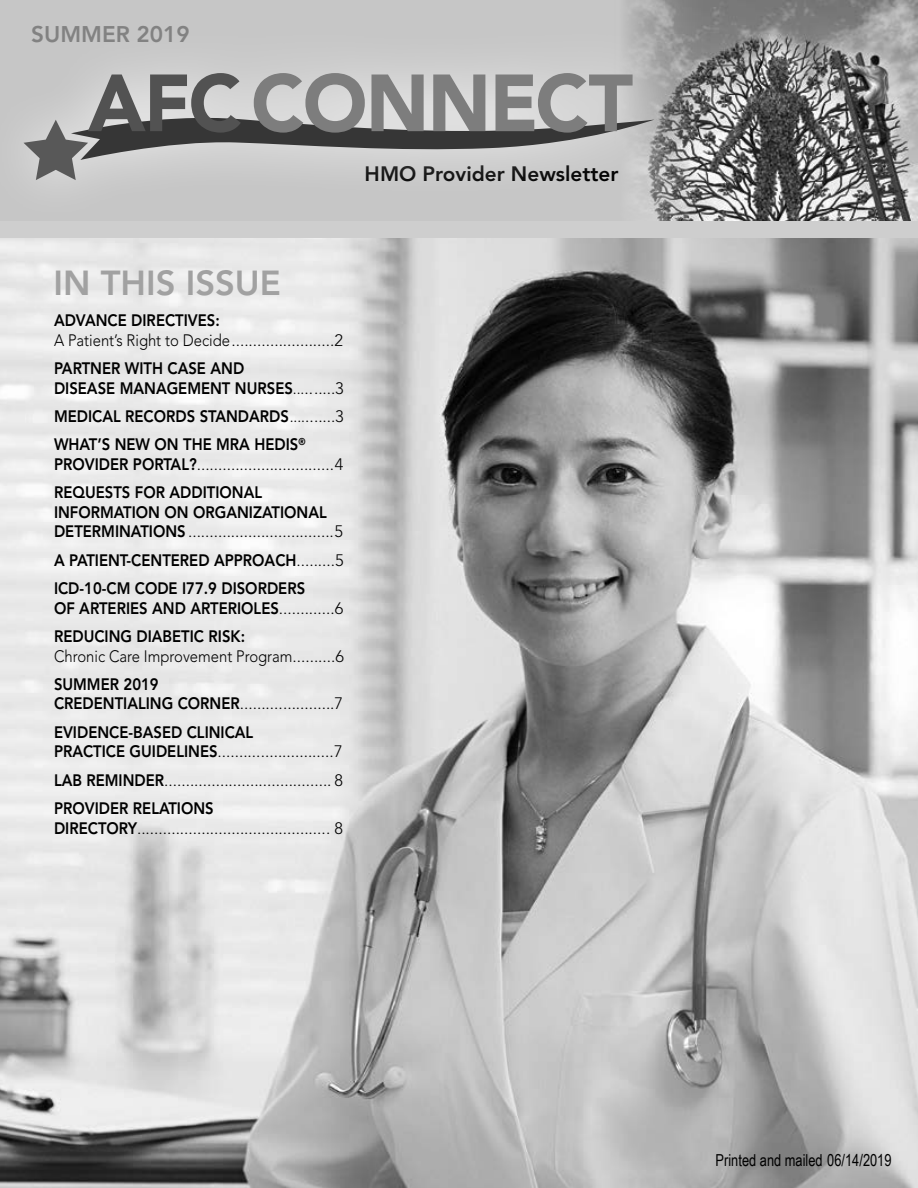
<style>
.page{position:relative;width:918px;height:1188px;background:#fff}
.page>*{position:absolute;margin:0;border:0;box-sizing:border-box;transform-origin:0 0}
.t1{font:900 80.1px "Avenir";letter-spacing:-.02em;color:#7d7d7d}
.t2{font:800 34.5px "Avenir";color:#a1a1a1}
.body_sans{font:800 22.5px "Avenir";color:#828282}
.body_sans-2{font:800 20.7px "Avenir";color:#000}
.t3{font:800 16.5px/19.5px "Avenir";color:#000;scale:.9 1}
.t4{font:300 16.5px/19.5px "Avenir";color:#000;scale:.9 1}
.t5{font:300 16.5px/19.5px "Avenir";color:#000}
.t6{font:16.5px "Arial Narrow";color:#000;scale:.95 1}
.s1{color:#525252}
.s2{font-weight:800}
.s3{font-weight:300}
</style>
<div class="page">
<img style="left:714px;top:0;width:204px;height:221px">
<svg style="left:0;top:0;width:714px;height:221px;background:#b4b4b4"></svg>
<div style="left:0;top:25px;width:689px;height:201px;background:#fff;opacity:.75"></div>
<svg style="left:24px;top:112px;width:630px;height:68px;background:#a5a5a5"></svg>
<img style="left:0;top:238px;width:918px;height:950px">
<div style="left:0;top:221px;width:918px;height:17px;background:#cecece"></div>
<p class="body_sans" style="left:31px;top:21px;width:160px">SUMMER 2019</p>
<p class="t1" style="left:88px;top:35px;width:547px"><span class="s1">AFC</span>CONNECT</p>
<p class="body_sans-2" style="left:365px;top:161px;width:255px">HMO Provider Newsletter</p>
<p class="t2" style="left:54px;top:262px;width:229px">IN THIS ISSUE</p>
<p class="t4" style="left:54px;top:311px;width:323px"><span class="s2">ADVANCE DIRECTIVES:<br></span>A Patient’s Right to Decide........................2</p>
<p class="t3" style="left:54px;top:359px;width:323px">PARTNER WITH CASE AND<br>DISEASE MANAGEMENT NURSES<span class="s3">..........3</span></p>
<p class="t3" style="left:54px;top:407px;width:323px">MEDICAL RECORDS STANDARDS<span class="s3">...........3</span></p>
<p class="t3" style="left:54px;top:435px;width:323px">WHAT’S NEW ON THE MRA HEDIS<sup>®<br></sup>PROVIDER PORTAL?<span class="s3">................................4</span></p>
<p class="t3" style="left:54px;top:483px;width:323px">REQUESTS FOR ADDITIONAL<br>INFORMATION ON ORGANIZATIONAL<br>DETERMINATIONS <span class="s3">..................................5</span></p>
<p class="t3" style="left:54px;top:550px;width:323px">A PATIENT-CENTERED APPROACH<span class="s3">.........5</span></p>
<p class="t3" style="left:54px;top:579px;width:323px">ICD-10-CM CODE I77.9 DISORDERS<br>OF ARTERIES AND ARTERIOLES<span class="s3">.............6</span></p>
<p class="t4" style="left:54px;top:627px;width:324px"><span class="s2">REDUCING DIABETIC RISK:<br></span>Chronic Care Improvement Program..........6</p>
<p class="t3" style="left:54px;top:675px;width:323px">SUMMER 2019<br>CREDENTIALING CORNER<span class="s3">......................7</span></p>
<p class="t3" style="left:54px;top:722px;width:322px">EVIDENCE-BASED CLINICAL<br>PRACTICE GUIDELINES<span class="s3">...........................7</span></p>
<p class="t5" style="left:54px;top:770px;width:291px"><span class="s2">LAB REMINDER</span>....................................... 8</p>
<p class="t5" style="left:54px;top:799px;width:290px"><span class="s2">PROVIDER RELATIONS<br>DIRECTORY</span>............................................. 8</p>
<p class="t6" style="left:716px;top:1148px;width:187px">Printed and mailed 06/14/2019</p>
</div>
